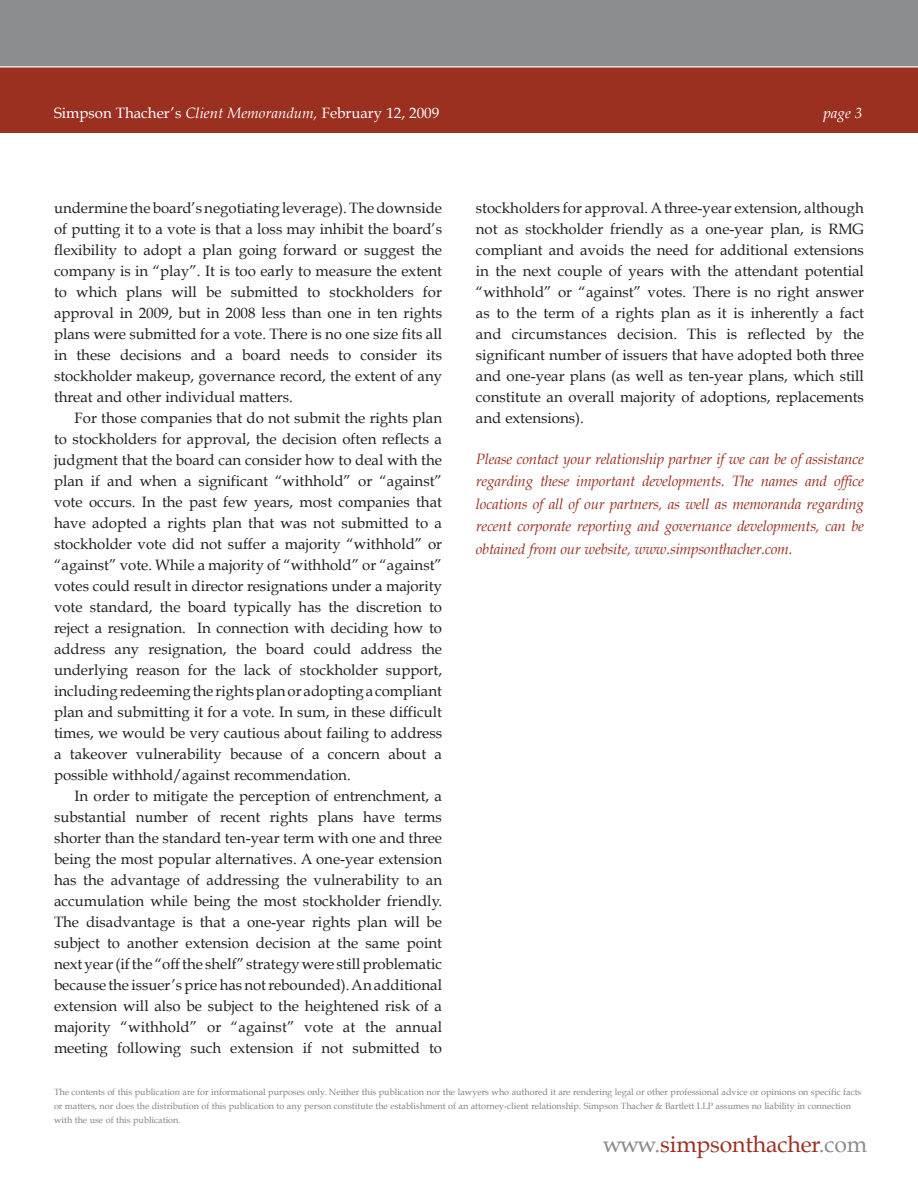
<style>
.page{position:relative;width:918px;height:1188px;background:#fff}
.page>*{position:absolute;margin:0;border:0;box-sizing:border-box;transform-origin:0 0}
.t1{font:22.95px "Book Antiqua";letter-spacing:-.005em;color:#9b2f20}
.TEXT_INDENTED{font:15px/21px "Book Antiqua";color:#231f20;text-align:justify}
.TEXT_NO_INDENT{font:15px/21px "Book Antiqua";color:#231f20;text-align:justify}
.RED_PS{font:italic 15px/22.5px "Book Antiqua";letter-spacing:-.015em;color:#9b2f20;text-align:justify}
.TOP_PAGE_SLUG_ROMAN{font:15px "Book Antiqua";color:#fff}
.TOP_PAGE_SLUG_ROMAN-2{font:italic 15px "Book Antiqua";color:#fff}
.Footnote_No_Rule{font:9px/13.8px "Book Antiqua";color:#808285}
.s1{font-style:italic}
.s2{color:#8a8c8f}
</style>
<div class="page">
<div style="left:0;top:66px;width:918px;height:66px;background:#9b2f20"></div>
<div style="left:0;top:0;width:918px;height:66px;background:#8a8c8f"></div>
<hr style="left:0;top:66px;width:918px;height:1px;background:#fff">
<p class="TOP_PAGE_SLUG_ROMAN" style="left:54px;top:103px;width:387px">Simpson Thacher’s <span class="s1">Client Memorandum,</span> February 12, 2009</p>
<p class="TOP_PAGE_SLUG_ROMAN-2" style="left:823px;top:104px;width:41px">page 3</p>
<p class="TEXT_NO_INDENT" style="left:54px;top:198px;width:390px">undermine the board’s negotiating leverage). The downside of putting it to a vote is that a loss may inhibit the board’s flexibility to adopt a plan going forward or suggest the company is in “play”. It is too early to measure the extent to which plans will be submitted to stockholders for approval in 2009, but in 2008 less than one in ten rights plans were submitted for a vote. There is no one size fits all in these decisions and a board needs to consider its stockholder makeup, governance record, the extent of any threat and other individual matters.</p>
<p class="TEXT_INDENTED" style="left:54px;top:408px;width:390px;text-indent:21px">For those companies that do not submit the rights plan to stockholders for approval, the decision often reflects a judgment that the board can consider how to deal with the plan if and when a significant “withhold” or “against” vote occurs. In the past few years, most companies that have adopted a rights plan that was not submitted to a stockholder vote did not suffer a majority “withhold” or “against” vote. While a majority of “withhold” or “against” votes could result in director resignations under a majority vote standard, the board typically has the discretion to reject a resignation. In connection with deciding how to address any resignation, the board could address the underlying reason for the lack of stockholder support, including redeeming the rights plan or adopting a compliant plan and submitting it for a vote. In sum, in these difficult times, we would be very cautious about failing to address a takeover vulnerability because of a concern about a possible withhold/against recommendation.</p>
<p class="TEXT_INDENTED" style="left:54px;top:786px;width:390px;text-indent:21px">In order to mitigate the perception of entrenchment, a substantial number of recent rights plans have terms shorter than the standard ten-year term with one and three being the most popular alternatives. A one-year extension has the advantage of addressing the vulnerability to an accumulation while being the most stockholder friendly.<br>The disadvantage is that a one-year rights plan will be subject to another extension decision at the same point next year (if the “off the shelf” strategy were still problematic because the issuer’s price has not rebounded). An additional extension will also be subject to the heightened risk of a majority “withhold” or “against” vote at the annual meeting following such extension if not submitted to</p>
<p class="TEXT_INDENTED" style="left:476px;top:198px;width:390px">stockholders for approval. A three-year extension, although not as stockholder friendly as a one-year plan, is RMG compliant and avoids the need for additional extensions in the next couple of years with the attendant potential “withhold” or “against” votes. There is no right answer as to the term of a rights plan as it is inherently a fact and circumstances decision. This is reflected by the significant number of issuers that have adopted both three and one-year plans (as well as ten-year plans, which still constitute an overall majority of adoptions, replacements and extensions).</p>
<p class="RED_PS" style="left:476px;top:448px;width:390px">Please contact your relationship partner if we can be of assistance regarding these important developments. The names and office locations of all of our partners, as well as memoranda regarding recent corporate reporting and governance developments, can be obtained from our website, www.simpsonthacher.com.</p>
<p class="Footnote_No_Rule" style="left:54px;top:1085px;width:809px">The contents of this publication are for informational purposes only. Neither this publication nor the lawyers who authored it are rendering legal or other professional advice or opinions on specific facts or matters, nor does the distribution of this publication to any person constitute the establishment of an attorney-client relationship. Simpson Thacher &amp; Bartlett LLP assumes no liability in connection with the use of this publication.</p>
<h1 class="t1" style="left:603px;top:1130px;width:266px"><span class="s2">www.</span>simpsonthacher<span class="s2">.com</span></h1>
</div>
